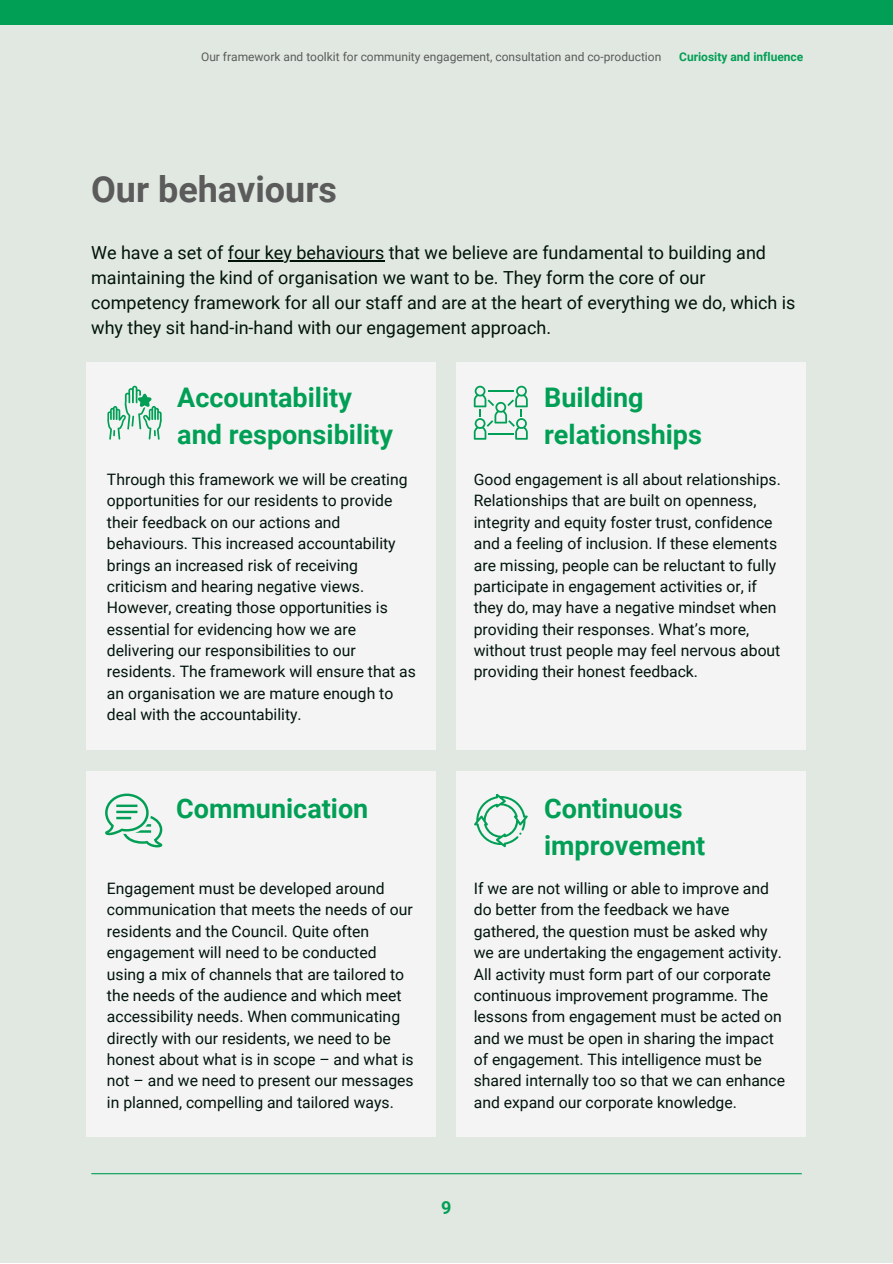
<style>
.page{position:relative;width:893px;height:1264px;background:#fff}
.page>*{position:absolute;margin:0;border:0;box-sizing:border-box;transform-origin:0 0}
.t1{font:700 36px "Roboto";color:#5b5b5b}
.t2{font:700 27px/37px "Roboto";color:#019f55}
.t3{font:18px/24.8px "Roboto";color:#00140a}
.t4{font:700 18px "Roboto";color:#019f55}
.t5{font:15.75px/21.3px "Roboto";color:#00140a}
.t6{font:12px "Roboto";color:#5b5b5b}
.t7{font:700 12px "Roboto";color:#019f55}
</style>
<div class="page">
<div style="left:0;top:0;width:892px;height:1262px;background:#e1e8e1"></div>
<div style="left:0;top:0;width:892px;height:25px;background:#019f55"></div>
<hr style="left:92px;top:1173px;width:709px;height:1px;background:#019f55">
<div style="left:456px;top:362px;width:349px;height:388px;background:#f4f4f4"></div>
<div style="left:87px;top:362px;width:349px;height:388px;background:#f4f4f4"></div>
<div style="left:456px;top:771px;width:349px;height:365px;background:#f4f4f4"></div>
<div style="left:87px;top:771px;width:349px;height:365px;background:#f4f4f4"></div>
<svg style="left:107px;top:386px;width:55px;height:53px"></svg>
<svg style="left:474px;top:386px;width:53px;height:53px"></svg>
<svg style="left:105px;top:793px;width:57px;height:54px"></svg>
<svg style="left:474px;top:793px;width:53px;height:54px"></svg>
<hr style="left:228px;top:260px;width:156px;height:2px;background:#00140a">
<p class="t6" style="left:201px;top:50px;width:461px">Our framework and toolkit for community engagement, consultation and co-production</p>
<p class="t7" style="left:679px;top:50px;width:126px">Curiosity and influence</p>
<p class="t1" style="left:91px;top:168px;width:247px">Our behaviours</p>
<p class="t3" style="left:91px;top:241px;width:705px">We have a set of four key behaviours that we believe are fundamental to building and maintaining the kind of organisation we want to be. They form the core of our competency framework for all our staff and are at the heart of everything we do, which is why they sit hand-in-hand with our engagement approach.</p>
<p class="t2" style="left:177px;top:379px;width:176px">Accountability</p>
<p class="t2" style="left:177px;top:416px;width:217px">and responsibility</p>
<p class="t5" style="left:107px;top:469px;width:310px">Through this framework we will be creating opportunities for our residents to provide their feedback on our actions and behaviours. This increased accountability brings an increased risk of receiving criticism and hearing negative views.<br>However, creating those opportunities is essential for evidencing how we are delivering our responsibilities to our residents. The framework will ensure that as an organisation we are mature enough to deal with the accountability.</p>
<p class="t2" style="left:176px;top:790px;width:194px">Communication</p>
<p class="t5" style="left:107px;top:878px;width:308px">Engagement must be developed around communication that meets the needs of our residents and the Council. Quite often engagement will need to be conducted using a mix of channels that are tailored to the needs of the audience and which meet accessibility needs. When communicating directly with our residents, we need to be honest about what is in scope – and what is not – and we need to present our messages in planned, compelling and tailored ways.</p>
<p class="t2" style="left:544px;top:379px;width:159px">Building relationships</p>
<p class="t5" style="left:474px;top:469px;width:308px">Good engagement is all about relationships.<br>Relationships that are built on openness, integrity and equity foster trust, confidence and a feeling of inclusion. If these elements are missing, people can be reluctant to fully participate in engagement activities or, if they do, may have a negative mindset when providing their responses. What’s more, without trust people may feel nervous about providing their honest feedback.</p>
<p class="t2" style="left:544px;top:790px;width:163px">Continuous improvement</p>
<p class="t5" style="left:474px;top:878px;width:313px">If we are not willing or able to improve and do better from the feedback we have gathered, the question must be asked why we are undertaking the engagement activity.<br>All activity must form part of our corporate continuous improvement programme. The lessons from engagement must be acted on and we must be open in sharing the impact of engagement. This intelligence must be shared internally too so that we can enhance and expand our corporate knowledge.</p>
<p class="t4" style="left:441px;top:1197px;width:12px">9</p>
</div>
